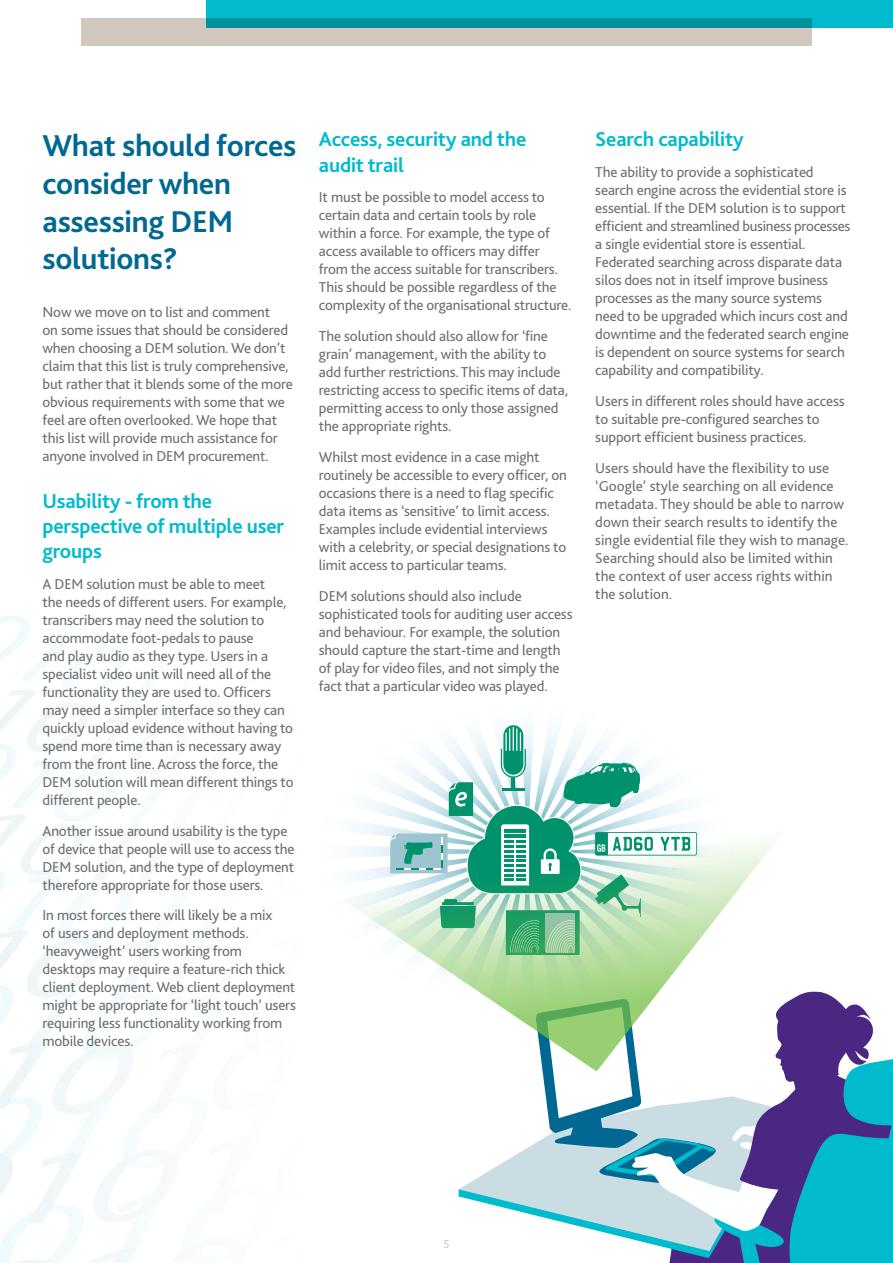
<style>
.page{position:relative;width:893px;height:1263px;background:#fff}
.page>*{position:absolute;margin:0;border:0;box-sizing:border-box;transform-origin:0 0}
.t1{font:700 31.5px/37.8px "Bliss 2";letter-spacing:-.01em;color:#006892}
.t2{font:700 21px/25.2px "Bliss 2";letter-spacing:-.01em;color:#00bbce}
.t3{font:15px/18px "Bliss 2";letter-spacing:-.01em;color:#6c6f73}
.t4{font:12px "Bliss 2";color:#d0c7bd}
</style>
<div class="page">
<svg style="left:390px;top:725px;width:303px;height:102px"></svg>
<svg style="left:459px;top:991px;width:434px;height:272px"></svg>
<svg style="left:378px;top:827px;width:409px;height:244px"></svg>
<svg style="left:0;top:616px;width:378px;height:647px"></svg>
<div style="left:206px;top:0;width:687px;height:27px;background:#00bbce"></div>
<svg style="left:81px;top:18px;width:730px;height:28px;background:#92b7b2"></svg>
<h1 class="t1" style="left:43px;top:126px;width:255px">What should forces consider when assessing DEM solutions?</h1>
<p class="t3" style="left:43px;top:303px;width:252px">Now we move on to list and comment<br>on some issues that should be considered when choosing a DEM solution. We don’t claim that this list is truly comprehensive, but rather that it blends some of the more obvious requirements with some that we feel are often overlooked. We hope that this list will provide much assistance for anyone involved in DEM procurement.</p>
<h2 class="t2" style="left:43px;top:487px;width:243px">Usability - from the perspective of multiple user groups</h2>
<p class="t3" style="left:43px;top:574px;width:253px">A DEM solution must be able to meet<br>the needs of different users. For example, transcribers may need the solution to accommodate foot-pedals to pause<br>and play audio as they type. Users in a specialist video unit will need all of the functionality they are used to. Officers may need a simpler interface so they can quickly upload evidence without having to spend more time than is necessary away from the front line. Across the force, the DEM solution will mean different things to different people.</p>
<p class="t3" style="left:43px;top:821px;width:253px">Another issue around usability is the type of device that people will use to access the DEM solution, and the type of deployment therefore appropriate for those users.</p>
<p class="t3" style="left:43px;top:906px;width:255px">In most forces there will likely be a mix<br>of users and deployment methods. ‘heavyweight’ users working from desktops may require a feature-rich thick client deployment. Web client deployment might be appropriate for ‘light touch’ users requiring less functionality working from mobile devices.</p>
<h2 class="t2" style="left:319px;top:126px;width:209px">Access, security and the audit trail</h2>
<p class="t3" style="left:319px;top:188px;width:254px">It must be possible to model access to certain data and certain tools by role within a force. For example, the type of access available to officers may differ from the access suitable for transcribers.<br>This should be possible regardless of the complexity of the organisational structure.</p>
<p class="t3" style="left:319px;top:327px;width:251px">The solution should also allow for ‘fine grain’ management, with the ability to add further restrictions. This may include restricting access to specific items of data, permitting access to only those assigned the appropriate rights.</p>
<p class="t3" style="left:319px;top:448px;width:249px">Whilst most evidence in a case might routinely be accessible to every officer, on occasions there is a need to flag specific data items as ‘sensitive’ to limit access.<br>Examples include evidential interviews with a celebrity, or special designations to limit access to particular teams.</p>
<p class="t3" style="left:319px;top:586px;width:255px">DEM solutions should also include sophisticated tools for auditing user access and behaviour. For example, the solution should capture the start-time and length of play for video files, and not simply the fact that a particular video was played.</p>
<h2 class="t2" style="left:595px;top:126px;width:150px">Search capability</h2>
<p class="t3" style="left:595px;top:163px;width:257px">The ability to provide a sophisticated search engine across the evidential store is essential. If the DEM solution is to support efficient and streamlined business processes a single evidential store is essential.<br>Federated searching across disparate data silos does not in itself improve business processes as the many source systems need to be upgraded which incurs cost and downtime and the federated search engine is dependent on source systems for search capability and compatibility.</p>
<p class="t3" style="left:595px;top:392px;width:251px">Users in different roles should have access to suitable pre-configured searches to support efficient business practices.</p>
<p class="t3" style="left:595px;top:458px;width:255px">Users should have the flexibility to use ‘Google’ style searching on all evidence metadata. They should be able to narrow down their search results to identify the single evidential file they wish to manage.<br>Searching should also be limited within the context of user access rights within the solution.</p>
<p class="t4" style="left:443px;top:1237px;width:8px">5</p>
</div>
